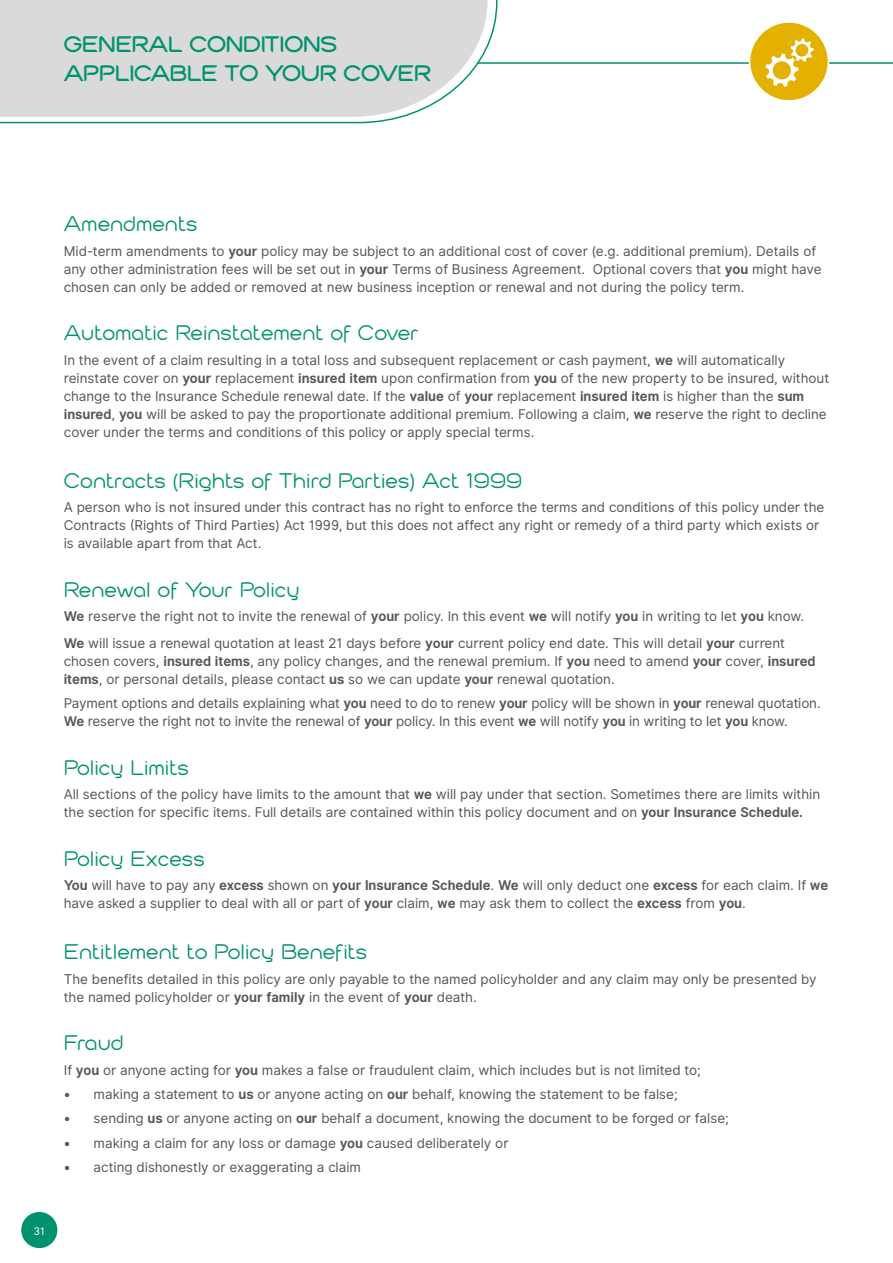
<style>
.page{position:relative;width:893px;height:1263px;background:#fff}
.page>*{position:absolute;margin:0;border:0;box-sizing:border-box;transform-origin:0 0}
.t1{font:700 24px/28.8px "Cabourg";letter-spacing:-.01em;color:#00926e}
.t2{font:22.5px "Cabourg";color:#00926e}
.t3{font:13.5px/18px "Inter UI";color:#575756}
.t4{font:10.5px "Inter UI";color:#fff}
.s1{font-weight:700}
</style>
<div class="page">
<div style="left:21px;top:1212px;width:36px;height:36px;background:#00926e;border-radius:50%"></div>
<svg style="left:0;top:0;width:498px;height:124px;background:#dbdddc"></svg>
<hr style="left:478px;top:62px;width:415px;height:2px;background:#00926e">
<div style="left:750px;top:22px;width:78px;height:79px;background:#e4b100;border-radius:50%"></div>
<div style="left:749px;top:21px;width:80px;height:81px;border:2px solid #fff;border-radius:50%"></div>
<svg style="left:765px;top:39px;width:49px;height:48px"></svg>
<h1 class="t1" style="left:64px;top:30px;width:369px">GENERAL CONDITIONS<br>APPLICABLE TO YOUR COVER</h1>
<h2 class="t2" style="left:64px;top:213px;width:135px">Amendments</h2>
<p class="t3" style="left:64px;top:242px;width:759px">Mid-term amendments to <span class="s1">your</span> policy may be subject to an additional cost of cover (e.g. additional premium). Details of any other administration fees will be set out in <span class="s1">your</span> Terms of Business Agreement. Optional covers that <span class="s1">you</span> might have chosen can only be added or removed at new business inception or renewal and not during the policy term.</p>
<h2 class="t2" style="left:64px;top:322px;width:356px">Automatic Reinstatement of Cover</h2>
<p class="t3" style="left:64px;top:351px;width:767px">In the event of a claim resulting in a total loss and subsequent replacement or cash payment, <span class="s1">we</span> will automatically reinstate cover on <span class="s1">your</span> replacement <span class="s1">insured item</span> upon confirmation from <span class="s1">you</span> of the new property to be insured, without change to the Insurance Schedule renewal date. If the <span class="s1">value</span> of <span class="s1">your</span> replacement <span class="s1">insured item</span> is higher than the <span class="s1">sum insured</span>, <span class="s1">you</span> will be asked to pay the proportionate additional premium. Following a claim, <span class="s1">we</span> reserve the right to decline cover under the terms and conditions of this policy or apply special terms.</p>
<h2 class="t2" style="left:64px;top:469px;width:460px">Contracts (Rights of Third Parties) Act 1999</h2>
<p class="t3" style="left:64px;top:498px;width:762px">A person who is not insured under this contract has no right to enforce the terms and conditions of this policy under the<br>Contracts (Rights of Third Parties) Act 1999, but this does not affect any right or remedy of a third party which exists or is available apart from that Act.</p>
<h2 class="t2" style="left:64px;top:578px;width:237px">Renewal of Your Policy</h2>
<p class="t3" style="left:64px;top:603px;width:742px;line-height:26.5px"><span class="s1">We</span> reserve the right not to invite the renewal of <span class="s1">your</span> policy. In this event <span class="s1">we</span> will notify <span class="s1">you</span> in writing to let <span class="s1">you</span> know.<br><span class="s1">We</span> will issue a renewal quotation at least 21 days before <span class="s1">your</span> current policy end date. This will detail <span class="s1">your</span> current</p>
<p class="t3" style="left:64px;top:652px;width:753px">chosen covers, <span class="s1">insured items</span>, any policy changes, and the renewal premium. If <span class="s1">you</span> need to amend <span class="s1">your</span> cover, <span class="s1">insured items</span>, or personal details, please contact <span class="s1">us</span> so we can update <span class="s1">your</span> renewal quotation.</p>
<p class="t3" style="left:64px;top:694px;width:758px">Payment options and details explaining what <span class="s1">you</span> need to do to renew <span class="s1">your</span> policy will be shown in <span class="s1">your</span> renewal quotation.<br><span class="s1">We</span> reserve the right not to invite the renewal of <span class="s1">your</span> policy. In this event <span class="s1">we</span> will notify <span class="s1">you</span> in writing to let <span class="s1">you</span> know.</p>
<h2 class="t2" style="left:64px;top:756px;width:127px">Policy Limits</h2>
<p class="t3" style="left:64px;top:785px;width:758px">All sections of the policy have limits to the amount that <span class="s1">we</span> will pay under that section. Sometimes there are limits within the section for specific items. Full details are contained within this policy document and on <span class="s1">your Insurance Schedule.</span></p>
<h2 class="t2" style="left:64px;top:847px;width:143px">Policy Excess</h2>
<p class="t3" style="left:64px;top:877px;width:766px"><span class="s1">You</span> will have to pay any <span class="s1">excess</span> shown on <span class="s1">your Insurance Schedule</span>. <span class="s1">We</span> will only deduct one <span class="s1">excess</span> for each claim. If <span class="s1">we </span>have asked a supplier to deal with all or part of <span class="s1">your</span> claim, <span class="s1">we</span> may ask them to collect the <span class="s1">excess</span> from <span class="s1">you</span>.</p>
<h2 class="t2" style="left:64px;top:941px;width:305px">Entitlement to Policy Benefits</h2>
<p class="t3" style="left:64px;top:970px;width:754px">The benefits detailed in this policy are only payable to the named policyholder and any claim may only be presented by the named policyholder or <span class="s1">your family</span> in the event of <span class="s1">your</span> death.</p>
<h2 class="t2" style="left:64px;top:1032px;width:61px">Fraud</h2>
<p class="t3" style="left:64px;top:1061px;width:639px">If <span class="s1">you</span> or anyone acting for <span class="s1">you</span> makes a false or fraudulent claim, which includes but is not limited to;</p>
<p class="t3" style="left:64px;top:1085px;width:616px">• making a statement to <span class="s1">us</span> or anyone acting on <span class="s1">our</span> behalf, knowing the statement to be false;</p>
<p class="t3" style="left:64px;top:1110px;width:667px">• sending <span class="s1">us</span> or anyone acting on <span class="s1">our</span> behalf a document, knowing the document to be forged or false;</p>
<p class="t3" style="left:64px;top:1134px;width:446px">• making a claim for any loss or damage <span class="s1">you</span> caused deliberately or</p>
<p class="t3" style="left:64px;top:1158px;width:299px">• acting dishonestly or exaggerating a claim</p>
<p class="t4" style="left:34px;top:1224px;width:12px">31</p>
</div>
